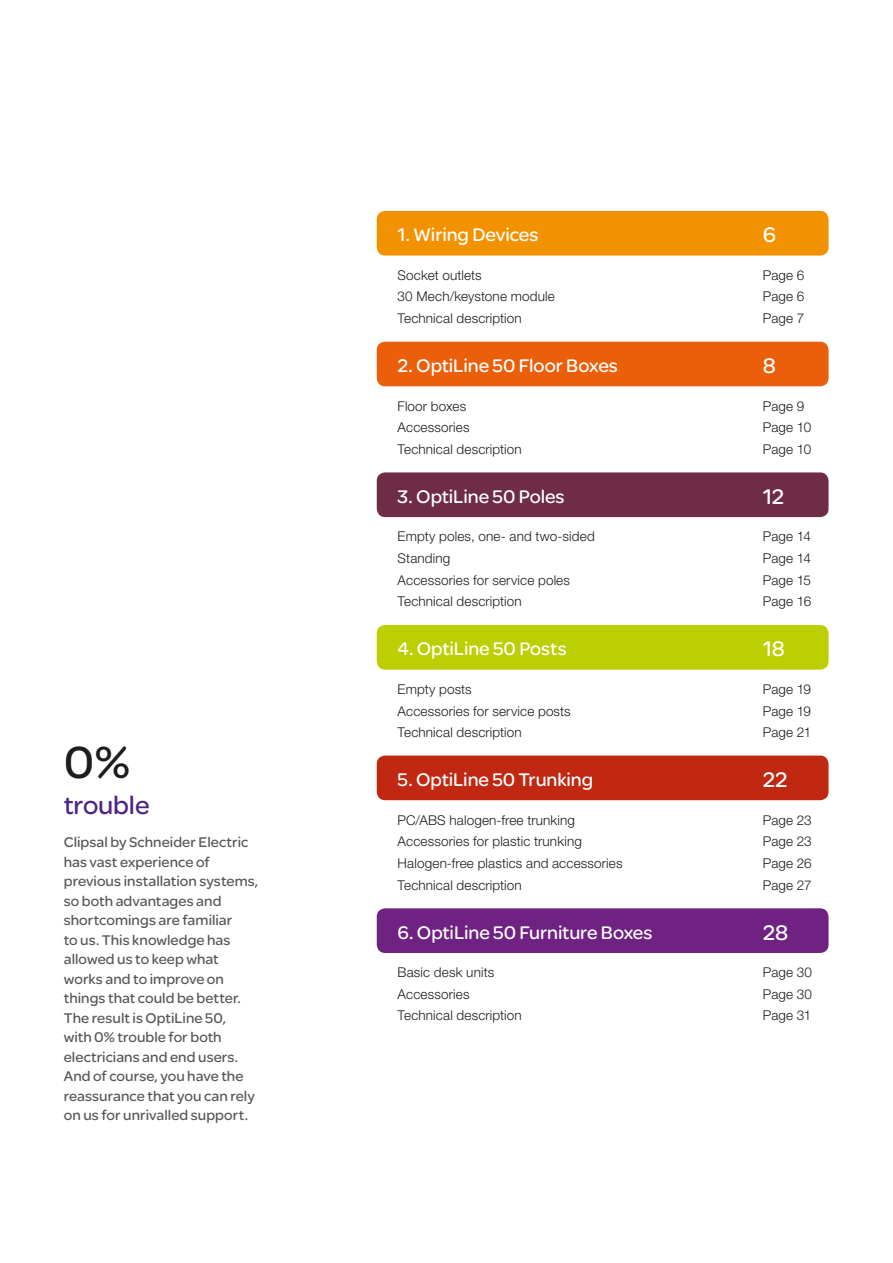
<style>
.page{position:relative;width:893px;height:1263px;background:#fff}
.page>*{position:absolute;margin:0;border:0;box-sizing:border-box;transform-origin:0 0}
.t1{font:48px "SE Optimist";color:#1d1d1b}
.t2{font:27px "SE Optimist";letter-spacing:-.005em;color:#4e2583}
.t3{font:22.5px "SE Optimist";letter-spacing:.005em;color:#fff}
.t4{font:19.5px "SE Optimist";letter-spacing:-.005em;color:#fff}
.t5{font:15px/19.5px "SE Optimist";letter-spacing:.005em;color:#575756}
.t6{font:300 13.5px "Helvetica Neue LT Pro";letter-spacing:.01em;color:#1d1d1b}
</style>
<div class="page">
<div style="left:377px;top:342px;width:451px;height:44px;background:#eb5f0a;border-radius:9px"></div>
<div style="left:377px;top:472px;width:451px;height:45px;background:#6f2c46;border-radius:9px"></div>
<div style="left:377px;top:625px;width:451px;height:45px;background:#bccf00;border-radius:9px"></div>
<div style="left:377px;top:755px;width:451px;height:45px;background:#c02812;border-radius:9px"></div>
<div style="left:377px;top:908px;width:451px;height:45px;background:#702283;border-radius:9px"></div>
<div style="left:377px;top:211px;width:451px;height:45px;background:#f39200;border-radius:9px"></div>
<h1 class="t1" style="left:64px;top:729px;width:68px">0%</h1>
<h2 class="t2" style="left:64px;top:787px;width:87px">trouble</h2>
<p class="t5" style="left:64px;top:832px;width:196px">Clipsal by Schneider Electric has vast experience of previous installation systems, so both advantages and shortcomings are familiar<br>to us. This knowledge has allowed us to keep what works and to improve on things that could be better.<br>The result is OptiLine 50,<br>with 0% trouble for both electricians and end users.<br>And of course, you have the reassurance that you can rely on us for unrivalled support.</p>
<h3 class="t4" style="left:398px;top:221px;width:142px">1. Wiring Devices</h3>
<h3 class="t3" style="left:763px;top:219px;width:15px">6</h3>
<p class="t6" style="left:398px;top:267px;width:86px">Socket outlets</p>
<p class="t6" style="left:763px;top:267px;width:43px">Page 6</p>
<p class="t6" style="left:398px;top:288px;width:159px">30 Mech/keystone module</p>
<p class="t6" style="left:763px;top:288px;width:43px">Page 6</p>
<p class="t6" style="left:398px;top:310px;width:126px">Technical description</p>
<p class="t6" style="left:763px;top:310px;width:43px">Page 7</p>
<h3 class="t4" style="left:398px;top:352px;width:222px">2. OptiLine 50 Floor Boxes</h3>
<h3 class="t3" style="left:763px;top:350px;width:15px">8</h3>
<p class="t6" style="left:398px;top:397px;width:70px">Floor boxes</p>
<p class="t6" style="left:763px;top:397px;width:43px">Page 9</p>
<p class="t6" style="left:398px;top:419px;width:73px">Accessories</p>
<p class="t6" style="left:763px;top:419px;width:50px">Page 10</p>
<p class="t6" style="left:398px;top:441px;width:126px">Technical description</p>
<p class="t6" style="left:763px;top:441px;width:50px">Page 10</p>
<h3 class="t4" style="left:398px;top:483px;width:169px">3. OptiLine 50 Poles</h3>
<h3 class="t3" style="left:763px;top:481px;width:22px">12</h3>
<p class="t6" style="left:398px;top:528px;width:199px">Empty poles, one- and two-sided</p>
<p class="t6" style="left:763px;top:528px;width:49px">Page 14</p>
<p class="t6" style="left:398px;top:550px;width:54px">Standing</p>
<p class="t6" style="left:763px;top:550px;width:49px">Page 14</p>
<p class="t6" style="left:398px;top:572px;width:174px">Accessories for service poles</p>
<p class="t6" style="left:763px;top:572px;width:50px">Page 15</p>
<p class="t6" style="left:398px;top:593px;width:126px">Technical description</p>
<p class="t6" style="left:763px;top:593px;width:50px">Page 16</p>
<h3 class="t4" style="left:398px;top:635px;width:171px">4. OptiLine 50 Posts</h3>
<h3 class="t3" style="left:763px;top:633px;width:24px">18</h3>
<p class="t6" style="left:398px;top:681px;width:76px">Empty posts</p>
<p class="t6" style="left:763px;top:681px;width:50px">Page 19</p>
<p class="t6" style="left:398px;top:702px;width:175px">Accessories for service posts</p>
<p class="t6" style="left:763px;top:702px;width:50px">Page 19</p>
<p class="t6" style="left:398px;top:724px;width:126px">Technical description</p>
<p class="t6" style="left:763px;top:724px;width:50px">Page 21</p>
<h3 class="t4" style="left:398px;top:766px;width:197px">5. OptiLine 50 Trunking</h3>
<h3 class="t3" style="left:763px;top:764px;width:26px">22</h3>
<p class="t6" style="left:398px;top:812px;width:179px">PC/ABS halogen-free trunking</p>
<p class="t6" style="left:763px;top:812px;width:50px">Page 23</p>
<p class="t6" style="left:398px;top:833px;width:186px">Accessories for plastic trunking</p>
<p class="t6" style="left:763px;top:833px;width:50px">Page 23</p>
<p class="t6" style="left:398px;top:855px;width:227px">Halogen-free plastics and accessories</p>
<p class="t6" style="left:763px;top:855px;width:50px">Page 26</p>
<p class="t6" style="left:398px;top:876px;width:126px">Technical description</p>
<p class="t6" style="left:763px;top:876px;width:50px">Page 27</p>
<h3 class="t4" style="left:398px;top:918px;width:256px">6. OptiLine 50 Furniture Boxes</h3>
<h3 class="t3" style="left:763px;top:917px;width:27px">28</h3>
<p class="t6" style="left:398px;top:964px;width:98px">Basic desk units</p>
<p class="t6" style="left:763px;top:964px;width:51px">Page 30</p>
<p class="t6" style="left:398px;top:986px;width:73px">Accessories</p>
<p class="t6" style="left:763px;top:986px;width:51px">Page 30</p>
<p class="t6" style="left:398px;top:1007px;width:126px">Technical description</p>
<p class="t6" style="left:763px;top:1007px;width:50px">Page 31</p>
</div>
